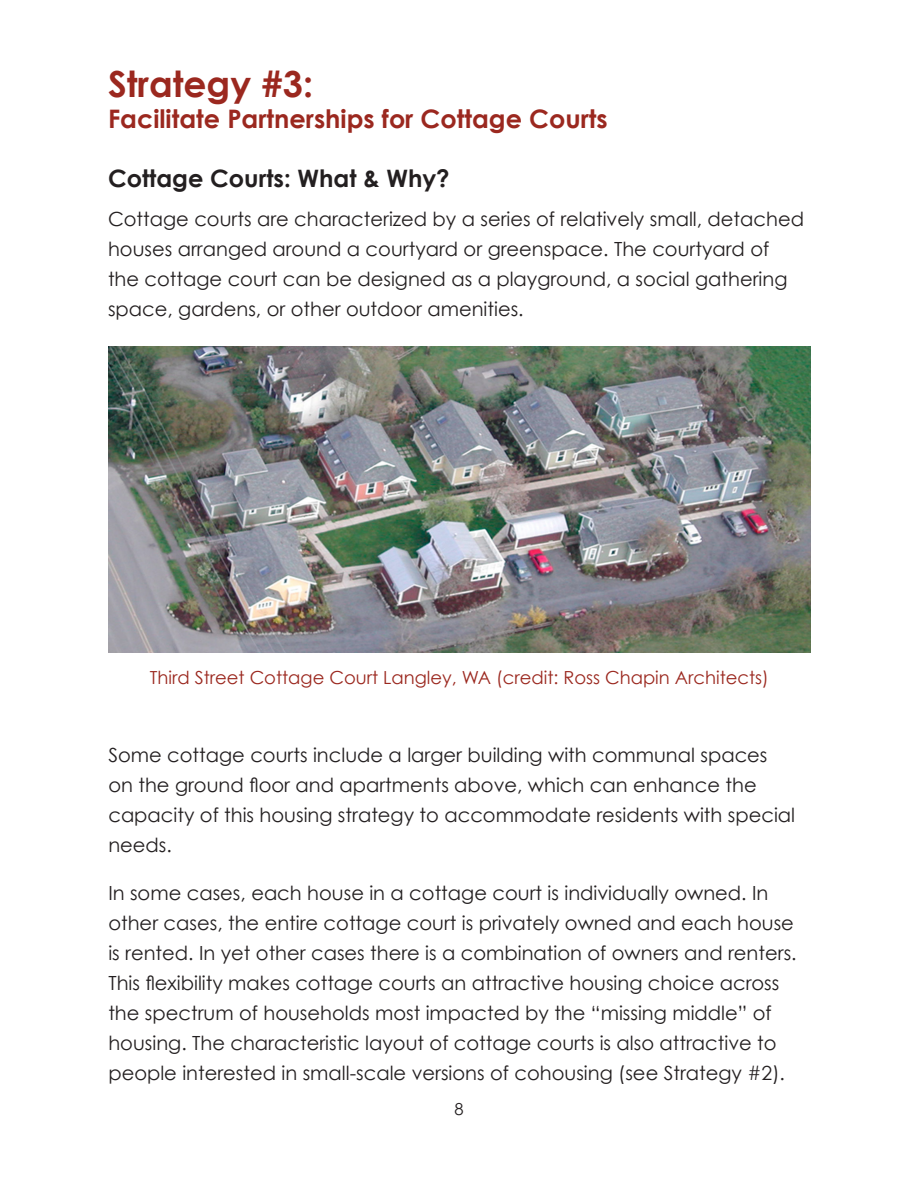
<style>
.page{position:relative;width:918px;height:1188px;background:#fff}
.page>*{position:absolute;margin:0;border:0;box-sizing:border-box;transform-origin:0 0}
.t1{font:700 36px "Century Gothic";color:#9b281f}
.t2{font:700 25.5px "Century Gothic";color:#9b281f}
.t3{font:700 24px "Century Gothic";color:#231f20}
.t4{font:19.5px/30px "Century Gothic";color:#231f20}
.t5{font:18px "Century Gothic";color:#9b281f}
.t6{font:16.5px "Century Gothic";color:#231f20}
</style>
<div class="page">
<img style="left:108px;top:346px;width:702px;height:307px">
<p class="t1" style="left:108px;top:61px;width:207px">Strategy #3:</p>
<p class="t2" style="left:108px;top:103px;width:501px">Facilitate Partnerships for Cottage Courts</p>
<p class="t3" style="left:108px;top:163px;width:343px">Cottage Courts: What &amp; Why?</p>
<p class="t4" style="left:108px;top:204px;width:698px">Cottage courts are characterized by a series of relatively small, detached houses arranged around a courtyard or greenspace. The courtyard of the cottage court can be designed as a playground, a social gathering space, gardens, or other outdoor amenities.</p>
<p class="t5" style="left:150px;top:666px;width:620px">Third Street Cottage Court Langley, WA (credit: Ross Chapin Architects)</p>
<p class="t4" style="left:108px;top:739px;width:688px">Some cottage courts include a larger building with communal spaces on the ground floor and apartments above, which can enhance the capacity of this housing strategy to accommodate residents with special needs.</p>
<p class="t4" style="left:108px;top:877px;width:690px">In some cases, each house in a cottage court is individually owned. In other cases, the entire cottage court is privately owned and each house is rented. In yet other cases there is a combination of owners and renters.<br>This flexibility makes cottage courts an attractive housing choice across the spectrum of households most impacted by the “missing middle” of housing. The characteristic layout of cottage courts is also attractive to people interested in small-scale versions of cohousing (see Strategy #2).</p>
<p class="t6" style="left:454px;top:1099px;width:11px">8</p>
</div>
